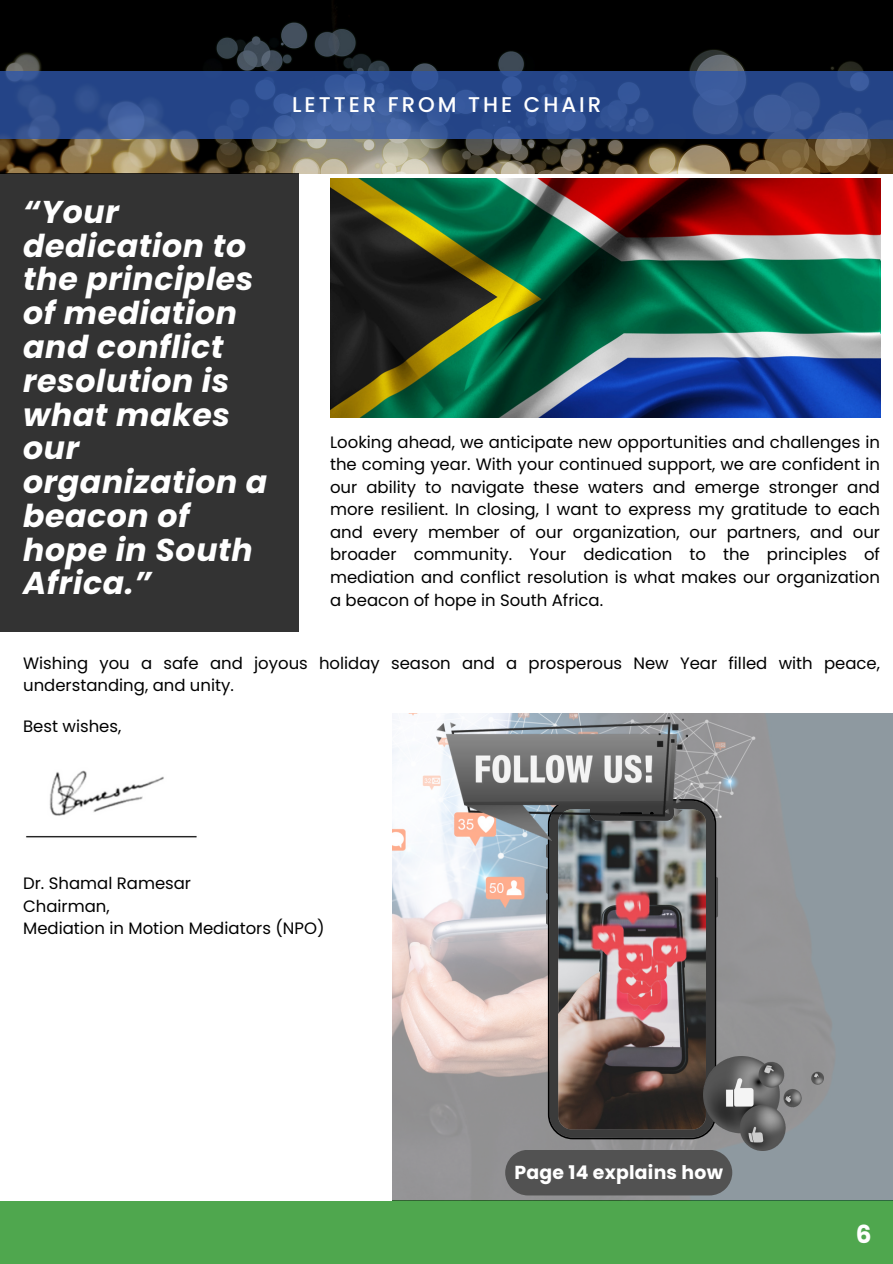
<style>
.page{position:relative;width:893px;height:1264px;background:#fff}
.page>*{position:absolute;margin:0;border:0;box-sizing:border-box;transform-origin:0 0}
.t1{font:italic 700 31.5px/33.8px "Poppins";letter-spacing:.02em;color:#fff}
.t2{font:700 24.75px "Poppins";color:#fff}
.t3{font:500 21.3px "Poppins";letter-spacing:.14em;color:#fff}
.t4{font:700 18.75px "Poppins";letter-spacing:.015em;color:#fff}
.t5{font:16.5px/22.5px "Poppins";color:#000;text-align:justify}
</style>
<div class="page">
<img style="left:0;top:0;width:892px;height:173px">
<div style="left:0;top:1200px;width:892px;height:63px;background:#4fa74e"></div>
<svg style="left:0;top:71px;width:892px;height:68px;fill:#284989"></svg>
<img style="left:392px;top:713px;width:500px;height:487px">
<img style="left:26px;top:770px;width:171px;height:68px">
<img style="left:330px;top:179px;width:550px;height:238px">
<div style="left:0;top:173px;width:298px;height:458px;background:#333"></div>
<svg style="left:546px;top:844px;width:2px;height:14px"></svg>
<svg style="left:546px;top:868px;width:2px;height:25px"></svg>
<svg style="left:546px;top:899px;width:2px;height:25px"></svg>
<svg style="left:716px;top:876px;width:2px;height:41px"></svg>
<img style="left:548px;top:799px;width:168px;height:340px">
<img style="left:436px;top:717px;width:251px;height:123px">
<img style="left:703px;top:1056px;width:120px;height:94px">
<div style="left:505px;top:1149px;width:227px;height:46px;background:#525252"></div>
<p class="t3" style="left:292px;top:90px;width:310px">LETTER FROM THE CHAIR</p>
<p class="t1" style="left:23px;top:195px;width:246px">“Your dedication to the principles of mediation and conflict resolution is what makes our organization a beacon of hope in South<br>Africa.”</p>
<p class="t5" style="left:330px;top:431px;width:551px">Looking ahead, we anticipate new opportunities and challenges in the coming year. With your continued support, we are confident in our ability to navigate these waters and emerge stronger and more resilient. In closing, I want to express my gratitude to each and every member of our organization, our partners, and our broader community. Your dedication to the principles of mediation and conflict resolution is what makes our organization a beacon of hope in South Africa.</p>
<p class="t5" style="left:23px;top:651px;width:858px">Wishing you a safe and joyous holiday season and a prosperous New Year filled with peace, understanding, and unity.</p>
<p class="t5" style="left:23px;top:714px;width:100px">Best wishes,</p>
<p class="t5" style="left:23px;top:872px;width:169px">Dr. Shamal Ramesar</p>
<p class="t5" style="left:23px;top:894px;width:88px">Chairman,</p>
<p class="t5" style="left:23px;top:917px;width:303px">Mediation in Motion Mediators (NPO)</p>
<p class="t4" style="left:514px;top:1159px;width:210px">Page 14 explains how</p>
<p class="t2" style="left:855px;top:1216px;width:17px">6</p>
</div>
